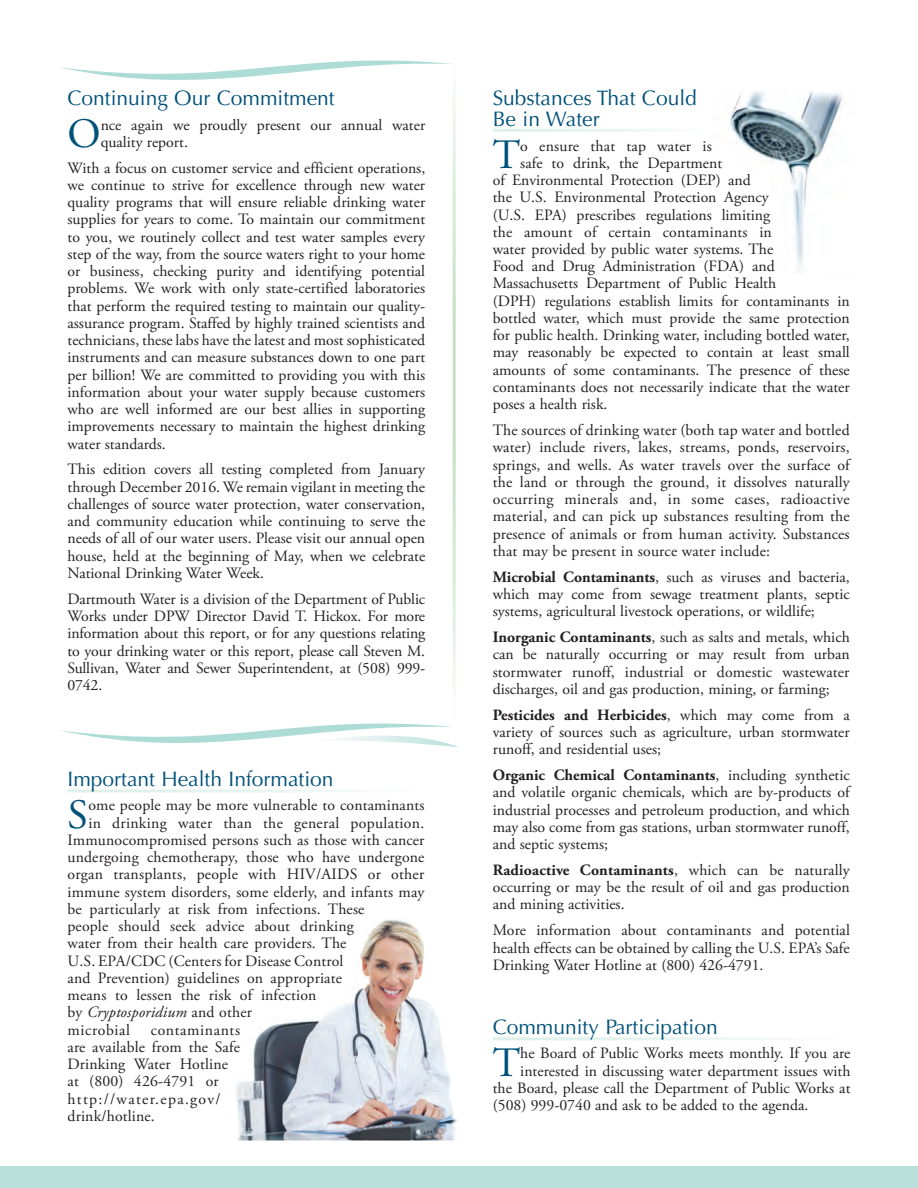
<style>
.page{position:relative;width:918px;height:1188px;background:#fff}
.page>*{position:absolute;margin:0;border:0;box-sizing:border-box;transform-origin:0 0}
.t1{font:41.7px "Adobe Garamond Pro";color:#00517a}
.t2{font:21px/21px "Optima";color:#00517a}
.t3{font:15.75px/17.2px "Adobe Garamond Pro";color:#231f20;text-align:justify}
.t4{font:15.75px "Adobe Garamond Pro";letter-spacing:.02em;color:#231f20}
.t5{font:italic 15.75px "Adobe Garamond Pro";letter-spacing:.01em;color:#231f20}
.t6{font:15.75px "Adobe Garamond Pro";letter-spacing:.04em;color:#231f20}
.s1{font-style:normal}
.s2{font-weight:700}
</style>
<div class="page">
<div style="left:0;top:1166px;width:918px;height:22px;background:#bae0dc"></div>
<svg style="left:61px;top:60px;width:391px;height:20px"></svg>
<svg style="left:61px;top:723px;width:397px;height:25px"></svg>
<img style="left:236px;top:919px;width:221px;height:221px">
<hr style="left:453px;top:60px;width:3px;height:664px;background:#c3e0c0">
<img style="left:730px;top:91px;width:113px;height:178px">
<h2 class="t2" style="left:68px;top:87px;width:269px">Continuing Our Commitment</h2>
<h1 class="t1" style="left:68px;top:109px;width:35px">O</h1>
<p class="t3" style="left:101px;top:116px;width:326px">nce again we proudly present our annual water quality report.</p>
<p class="t3" style="left:68px;top:160px;width:359px">With a focus on customer service and efficient operations, we continue to strive for excellence through new water quality programs that will ensure reliable drinking water supplies for years to come. To maintain our commitment to you, we routinely collect and test water samples every step of the way, from the source waters right to your home or business, checking purity and identifying potential problems. We work with only state-certified laboratories that perform the required testing to maintain our quality&shy;assurance program. Staffed by highly trained scientists and technicians, these labs have the latest and most sophisticated instruments and can measure substances down to one part per billion! We are committed to providing you with this information about your water supply because customers who are well informed are our best allies in supporting improvements necessary to maintain the highest drinking water standards.</p>
<p class="t3" style="left:68px;top:461px;width:359px">This edition covers all testing completed from January through December 2016. We remain vigilant in meeting the challenges of source water protection, water conservation, and community education while continuing to serve the needs of all of our water users. Please visit our annual open house, held at the beginning of May, when we celebrate National Drinking Water Week.</p>
<p class="t3" style="left:68px;top:591px;width:359px">Dartmouth Water is a division of the Department of Public Works under DPW Director David T. Hickox. For more information about this report, or for any questions relating to your drinking water or this report, please call Steven M.<br>Sullivan, Water and Sewer Superintendent, at (508) 999- 0742.</p>
<h2 class="t2" style="left:68px;top:768px;width:268px">Important Health Information</h2>
<h1 class="t1" style="left:68px;top:789px;width:22px">S</h1>
<p class="t3" style="left:88px;top:797px;width:338px">ome people may be more vulnerable to contaminants</p>
<p class="t4" style="left:88px;top:813px;width:338px">in drinking water than the general population.</p>
<p class="t3" style="left:68px;top:832px;width:359px">Immunocompromised persons such as those with cancer</p>
<p class="t3" style="left:68px;top:849px;width:359px">undergoing chemotherapy, those who have undergone</p>
<p class="t3" style="left:68px;top:866px;width:358px">organ transplants, people with HIV/AIDS or other</p>
<p class="t3" style="left:68px;top:884px;width:359px">immune system disorders, some elderly, and infants may</p>
<p class="t3" style="left:68px;top:901px;width:299px">be particularly at risk from infections. These</p>
<p class="t3" style="left:68px;top:918px;width:288px">people should seek advice about drinking</p>
<p class="t3" style="left:68px;top:935px;width:281px">water from their health care providers. The</p>
<p class="t3" style="left:68px;top:953px;width:277px">U.S. EPA/CDC (Centers for Disease Control</p>
<p class="t3" style="left:68px;top:970px;width:276px">and Prevention) guidelines on appropriate</p>
<p class="t3" style="left:68px;top:987px;width:250px">means to lessen the risk of infection</p>
<p class="t5" style="left:68px;top:1003px;width:186px"><span class="s1">by</span> Cryptosporidium <span class="s1">and other</span></p>
<p class="t6" style="left:68px;top:1020px;width:64px">microbial</p>
<p class="t3" style="left:68px;top:1022px;width:174px;text-align:left;text-indent:83px">contaminants are available from the Safe<br>Drinking Water Hotline at (800) 426-4791 or http://water.epa.gov/ drink/hotline.</p>
<h2 class="t2" style="left:493px;top:87px;width:206px">Substances That Could<br>Be in Water</h2>
<h1 class="t1" style="left:493px;top:130px;width:29px">T</h1>
<p class="t3" style="left:520px;top:137px;width:193px">o ensure that tap water is</p>
<p class="t3" style="left:520px;top:155px;width:203px">safe to drink, the Department</p>
<p class="t3" style="left:493px;top:172px;width:260px">of Environmental Protection (DEP) and</p>
<p class="t3" style="left:493px;top:189px;width:278px">the U.S. Environmental Protection Agency</p>
<p class="t3" style="left:493px;top:206px;width:279px">(U.S. EPA) prescribes regulations limiting</p>
<p class="t3" style="left:493px;top:224px;width:281px">the amount of certain contaminants in</p>
<p class="t3" style="left:493px;top:241px;width:282px">water provided by public water systems. The</p>
<p class="t3" style="left:493px;top:258px;width:283px">Food and Drug Administration (FDA) and</p>
<p class="t3" style="left:493px;top:275px;width:285px">Massachusetts Department of Public Health</p>
<p class="t3" style="left:493px;top:293px;width:359px">(DPH) regulations establish limits for contaminants in</p>
<p class="t3" style="left:493px;top:310px;width:358px">bottled water, which must provide the same protection</p>
<p class="t3" style="left:493px;top:327px;width:359px">for public health. Drinking water, including bottled water,</p>
<p class="t3" style="left:493px;top:344px;width:359px">may reasonably be expected to contain at least small</p>
<p class="t3" style="left:493px;top:362px;width:358px">amounts of some contaminants. The presence of these</p>
<p class="t3" style="left:493px;top:379px;width:358px">contaminants does not necessarily indicate that the water</p>
<p class="t3" style="left:493px;top:396px;width:116px">poses a health risk.</p>
<p class="t3" style="left:493px;top:422px;width:359px">The sources of drinking water (both tap water and bottled water) include rivers, lakes, streams, ponds, reservoirs, springs, and wells. As water travels over the surface of the land or through the ground, it dissolves naturally occurring minerals and, in some cases, radioactive material, and can pick up substances resulting from the presence of animals or from human activity. Substances that may be present in source water include:</p>
<p class="t3" style="left:493px;top:569px;width:359px"><span class="s2">Microbial Contaminants</span>, such as viruses and bacteria, which may come from sewage treatment plants, septic systems, agricultural livestock operations, or wildlife;</p>
<p class="t3" style="left:493px;top:629px;width:359px"><span class="s2">Inorganic Contaminants</span>, such as salts and metals, which can be naturally occurring or may result from urban stormwater runoff, industrial or domestic wastewater discharges, oil and gas production, mining, or farming;</p>
<p class="t3" style="left:493px;top:707px;width:358px"><span class="s2">Pesticides and Herbicides</span>, which may come from a variety of sources such as agriculture, urban stormwater runoff, and residential uses;</p>
<p class="t3" style="left:493px;top:767px;width:359px"><span class="s2">Organic Chemical Contaminants</span>, including synthetic and volatile organic chemicals, which are by-products of industrial processes and petroleum production, and which may also come from gas stations, urban stormwater runoff, and septic systems;</p>
<p class="t3" style="left:493px;top:862px;width:359px"><span class="s2">Radioactive Contaminants</span>, which can be naturally occurring or may be the result of oil and gas production and mining activities.</p>
<p class="t3" style="left:493px;top:922px;width:359px">More information about contaminants and potential health effects can be obtained by calling the U.S. EPA’s Safe Drinking Water Hotline at (800) 426-4791.</p>
<h2 class="t2" style="left:493px;top:1016px;width:227px">Community Participation</h2>
<h1 class="t1" style="left:493px;top:1037px;width:29px">T</h1>
<p class="t3" style="left:520px;top:1045px;width:332px">he Board of Public Works meets monthly. If you are</p>
<p class="t3" style="left:520px;top:1063px;width:332px">interested in discussing water department issues with</p>
<p class="t3" style="left:493px;top:1080px;width:359px">the Board, please call the Department of Public Works at</p>
<p class="t3" style="left:493px;top:1097px;width:317px">(508) 999-0740 and ask to be added to the agenda.</p>
</div>
